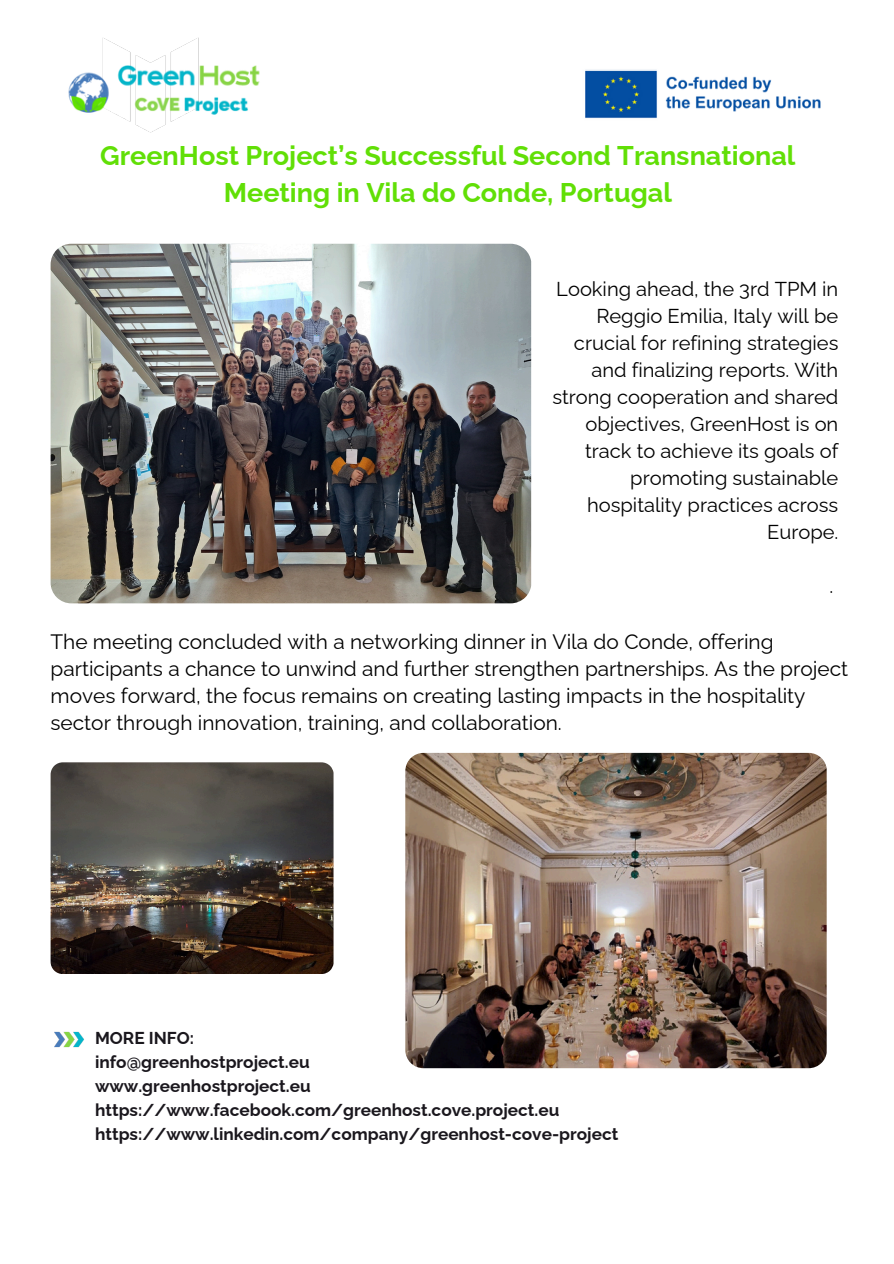
<style>
.page{position:relative;width:894px;height:1264px;background:#fff}
.page>*{position:absolute;margin:0;border:0;box-sizing:border-box;transform-origin:0 0}
.t1{font:700 27px/37.2px "Raleway";color:#61df06;text-align:center}
.t2{font:20.85px/27px "Raleway";color:#000}
.t3{font:20.1px/27px "Raleway";color:#000;text-align:right}
.t4{font:700 17.25px "Raleway";color:#1a171d}
</style>
<div class="page">
<img style="left:51px;top:244px;width:480px;height:359px">
<img style="left:585px;top:69px;width:236px;height:49px">
<img style="left:54px;top:1031px;width:30px;height:17px">
<img style="left:50px;top:37px;width:423px;height:355px">
<img style="left:405px;top:753px;width:421px;height:315px">
<img style="left:51px;top:762px;width:282px;height:212px">
<h2 class="t1" style="left:100px;top:137px;width:696px">GreenHost Project’s Successful Second Transnational<br>Meeting in Vila do Conde, Portugal</h2>
<h2 class="t3" style="left:552px;top:275px;width:287px">Looking ahead, the 3rd TPM in<br>Reggio Emilia, Italy will be crucial for refining strategies and finalizing reports. With strong cooperation and shared objectives, GreenHost is on track to achieve its goals of promoting sustainable hospitality practices across<br>Europe.</h2>
<p class="t3" style="left:829px;top:572px;width:5px">.</p>
<h1 class="t2" style="left:51px;top:628px;width:798px">The meeting concluded with a networking dinner in Vila do Conde, offering participants a chance to unwind and further strengthen partnerships. As the project moves forward, the focus remains on creating lasting impacts in the hospitality sector through innovation, training, and collaboration.</h1>
<p class="t4" style="left:95px;top:1027px;width:100px">MORE INFO:</p>
<p class="t4" style="left:95px;top:1051px;width:216px">info@greenhostproject.eu</p>
<p class="t4" style="left:95px;top:1075px;width:217px">www.greenhostproject.eu</p>
<p class="t4" style="left:95px;top:1099px;width:465px">https://www.facebook.com/greenhost.cove.project.eu</p>
<p class="t4" style="left:95px;top:1123px;width:524px">https://www.linkedin.com/company/greenhost-cove-project</p>
</div>
